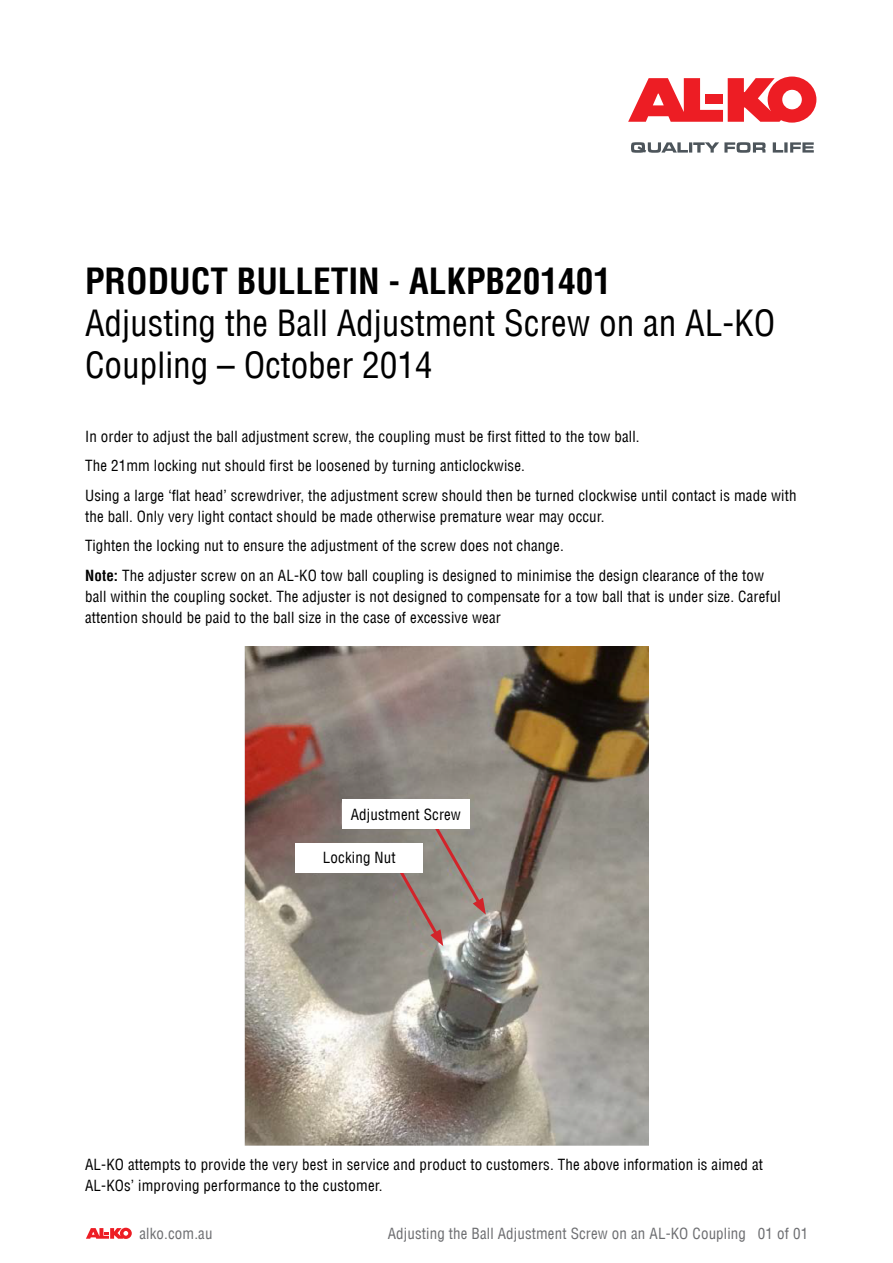
<style>
.page{position:relative;width:893px;height:1263px;background:#fff}
.page>*{position:absolute;margin:0;border:0;box-sizing:border-box;transform-origin:0 0}
.t1{font:condensed 35.25px/42.3px "Helvetica Com";color:#000}
.t2{font:700 condensed 35.25px "Helvetica Com";color:#000}
.t3{font:condensed 15px/29.5px "Helvetica Com";letter-spacing:.01em;color:#000}
.t4{font:condensed 15px "Helvetica Com";letter-spacing:.01em;color:#6d6e71}
.s1{font-weight:700}
</style>
<div class="page">
<svg style="left:86px;top:1228px;width:46px;height:11px"></svg>
<svg style="left:628px;top:77px;width:188px;height:46px"></svg>
<svg style="left:631px;top:142px;width:183px;height:11px"></svg>
<img style="left:244px;top:646px;width:405px;height:499px">
<div style="left:296px;top:843px;width:127px;height:30px;background:#fff"></div>
<svg style="left:395px;top:818px;width:91px;height:128px;background:#a2958f"></svg>
<div style="left:342px;top:799px;width:128px;height:30px;background:#fff"></div>
<h1 class="t2" style="left:85px;top:257px;width:527px">PRODUCT BULLETIN - ALKPB201401</h1>
<h1 class="t1" style="left:85px;top:302px;width:692px">Adjusting the Ball Adjustment Screw on an AL-KO<br>Coupling – October 2014</h1>
<p class="t3" style="left:85px;top:421px;width:713px">In order to adjust the ball adjustment screw, the coupling must be first fitted to the tow ball.<br>The 21mm locking nut should first be loosened by turning anticlockwise.<br>Using a large ‘flat head’ screwdriver, the adjustment screw should then be turned clockwise until contact is made with</p>
<p class="t3" style="left:85px;top:501px;width:681px">the ball. Only very light contact should be made otherwise premature wear may occur.<br>Tighten the locking nut to ensure the adjustment of the screw does not change.<br><span class="s1">Note:</span> The adjuster screw on an AL-KO tow ball coupling is designed to minimise the design clearance of the tow</p>
<p class="t3" style="left:85px;top:586px;width:697px;line-height:21px">ball within the coupling socket. The adjuster is not designed to compensate for a tow ball that is under size. Careful attention should be paid to the ball size in the case of excessive wear</p>
<p class="t3" style="left:351px;top:799px;width:112px">Adjustment Screw</p>
<p class="t3" style="left:323px;top:843px;width:74px">Locking Nut</p>
<p class="t3" style="left:85px;top:1153px;width:679px;line-height:21px">AL-KO attempts to provide the very best in service and product to customers. The above information is aimed at<br>AL-KOs’ improving performance to the customer.</p>
<p class="t4" style="left:139px;top:1224px;width:75px">alko.com.au</p>
<p class="t4" style="left:388px;top:1224px;width:422px">Adjusting the Ball Adjustment Screw on an AL-KO Coupling 01 of 01</p>
</div>
